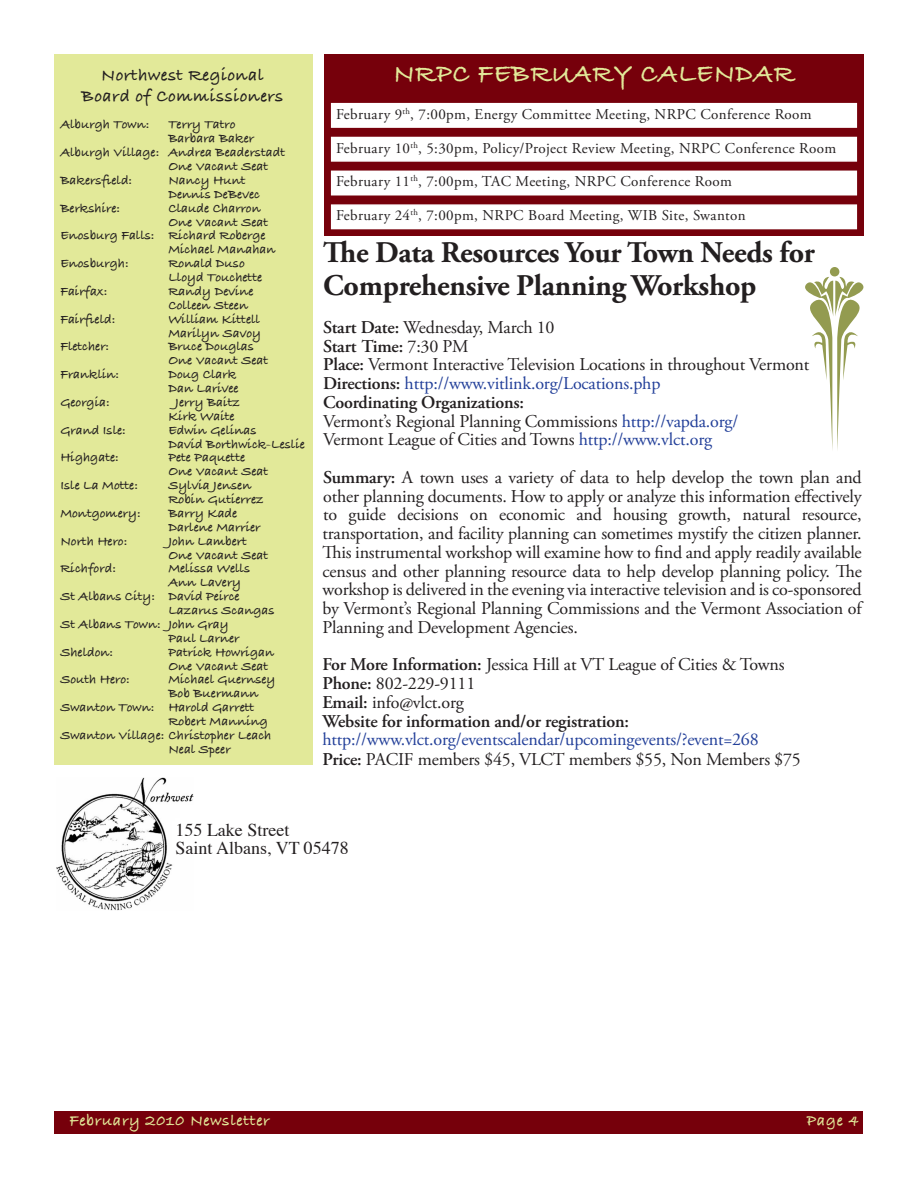
<style>
.page{position:relative;width:918px;height:1188px;background:#fff}
.page>*{position:absolute;margin:0;border:0;box-sizing:border-box;transform-origin:0 0}
.Body{font:700 30px/33px "Adobe Garamond Pro";letter-spacing:-.01em;color:#231f20}
.Title_Outline{font:27px "Bradley Hand ITCTT Bold";letter-spacing:.025em;color:#e2e999}
.Body-2{font:18px/18.8px "Adobe Garamond Pro";letter-spacing:-.01em;color:#231f20;text-align:justify}
.Body-3{font:18px "Adobe Garamond Pro";letter-spacing:-.01em;color:#223f99}
.Body-4{font:600 18px "Adobe Garamond Pro";letter-spacing:-.01em;color:#231f20}
.Title_Outline-2{font:18px/20.7px "Bradley Hand ITCTT Bold";letter-spacing:.025em;color:#231f20;text-align:center}
.t1{font:18px "Times";color:#231f20}
.Title_Outline-3{font:16.5px "Bradley Hand ITCTT Bold";letter-spacing:.04em;color:#e2e999}
.Body-5{font:15px "Adobe Garamond Pro";letter-spacing:.025em;color:#231f20}
.t2{font:13.5px "Bradley Hand ITCTT Bold";color:#231f20}
.s1{font-weight:600}
.s2{font-weight:400}
.s3{font-weight:600;color:#231f20}
.s4{color:#223f99}
</style>
<div class="page">
<div style="left:54px;top:1111px;width:809px;height:22px;background:#76000b"></div>
<div style="left:324px;top:54px;width:540px;height:182px;background:#76000b"></div>
<div style="left:331px;top:103px;width:526px;height:25px;background:#fff;border:2px solid #fff"></div>
<div style="left:54px;top:54px;width:259px;height:711px;background:#e2e999"></div>
<img style="left:56px;top:778px;width:138px;height:132px">
<div style="left:331px;top:137px;width:526px;height:25px;background:#fff;border:2px solid #fff"></div>
<div style="left:331px;top:171px;width:526px;height:24px;background:#fff"></div>
<div style="left:331px;top:204px;width:526px;height:25px;background:#fff;border:2px solid #fff"></div>
<div style="left:830px;top:267px;width:9px;height:9px;background:#939b50;border-radius:50%"></div>
<svg style="left:806px;top:277px;width:58px;height:173px"></svg>
<p class="Title_Outline-2" style="left:82px;top:64px;width:203px">Northwest Regional<br>Board of Commissioners</p>
<p class="t2" style="left:60px;top:114px;width:90px">Alburgh Town:</p>
<p class="t2" style="left:168px;top:114px;width:69px">Terry Tatro</p>
<p class="t2" style="left:168px;top:128px;width:87px">Barbara Baker</p>
<p class="t2" style="left:60px;top:142px;width:226px">Alburgh Village: Andrea Beaderstadt</p>
<p class="t2" style="left:168px;top:156px;width:101px">One Vacant Seat</p>
<p class="t2" style="left:60px;top:170px;width:73px">Bakersfield:</p>
<p class="t2" style="left:168px;top:170px;width:79px">Nancy Hunt</p>
<p class="t2" style="left:168px;top:184px;width:93px">Dennis DeBevec</p>
<p class="t2" style="left:60px;top:198px;width:61px">Berkshire:</p>
<p class="t2" style="left:168px;top:198px;width:94px">Claude Charron</p>
<p class="t2" style="left:168px;top:212px;width:101px">One Vacant Seat</p>
<p class="t2" style="left:60px;top:225px;width:207px">Enosburg Falls: Richard Roberge</p>
<p class="t2" style="left:168px;top:239px;width:109px">Michael Manahan</p>
<p class="t2" style="left:60px;top:253px;width:70px">Enosburgh:</p>
<p class="t2" style="left:168px;top:253px;width:78px">Ronald Duso</p>
<p class="t2" style="left:168px;top:267px;width:95px">Lloyd Touchette</p>
<p class="t2" style="left:60px;top:281px;width:48px">Fairfax:</p>
<p class="t2" style="left:168px;top:281px;width:87px">Randy Devine</p>
<p class="t2" style="left:168px;top:295px;width:81px">Colleen Steen</p>
<p class="t2" style="left:60px;top:309px;width:56px">Fairfield:</p>
<p class="t2" style="left:168px;top:309px;width:93px">William Kittell</p>
<p class="t2" style="left:168px;top:323px;width:94px">Marilyn Savoy</p>
<p class="t2" style="left:60px;top:336px;width:50px">Fletcher:</p>
<p class="t2" style="left:168px;top:336px;width:87px">Bruce Douglas</p>
<p class="t2" style="left:168px;top:350px;width:101px">One Vacant Seat</p>
<p class="t2" style="left:60px;top:364px;width:60px">Franklin:</p>
<p class="t2" style="left:168px;top:364px;width:69px">Doug Clark</p>
<p class="t2" style="left:168px;top:378px;width:72px">Dan Larivee</p>
<p class="t2" style="left:60px;top:392px;width:51px">Georgia:</p>
<p class="t2" style="left:175px;top:392px;width:66px">Jerry Baitz</p>
<p class="t2" style="left:168px;top:406px;width:68px">Kirk Waite</p>
<p class="t2" style="left:60px;top:420px;width:67px">Grand Isle:</p>
<p class="t2" style="left:168px;top:420px;width:90px">Edwin Gelinas</p>
<p class="t2" style="left:168px;top:434px;width:138px">David Borthwick-Leslie</p>
<p class="t2" style="left:60px;top:447px;width:60px">Highgate:</p>
<p class="t2" style="left:168px;top:447px;width:78px">Pete Paquette</p>
<p class="t2" style="left:168px;top:461px;width:101px">One Vacant Seat</p>
<p class="t2" style="left:60px;top:475px;width:79px">Isle La Motte:</p>
<p class="t2" style="left:168px;top:475px;width:85px">Sylvia Jensen</p>
<p class="t2" style="left:168px;top:489px;width:97px">Robin Gutierrez</p>
<p class="t2" style="left:60px;top:503px;width:82px">Montgomery:</p>
<p class="t2" style="left:168px;top:503px;width:71px">Barry Kade</p>
<p class="t2" style="left:168px;top:517px;width:94px">Darlene Marrier</p>
<p class="t2" style="left:60px;top:531px;width:68px">North Hero:</p>
<p class="t2" style="left:168px;top:531px;width:80px">John Lambert</p>
<p class="t2" style="left:168px;top:545px;width:101px">One Vacant Seat</p>
<p class="t2" style="left:60px;top:558px;width:57px">Richford:</p>
<p class="t2" style="left:168px;top:558px;width:83px">Melissa Wells</p>
<p class="t2" style="left:168px;top:572px;width:74px">Ann Lavery</p>
<p class="t2" style="left:60px;top:586px;width:181px">St Albans City: David Peirce</p>
<p class="t2" style="left:168px;top:600px;width:108px">Lazarus Scangas</p>
<p class="t2" style="left:60px;top:614px;width:170px">St Albans Town: John Gray</p>
<p class="t2" style="left:168px;top:628px;width:73px">Paul Larner</p>
<p class="t2" style="left:60px;top:642px;width:54px">Sheldon:</p>
<p class="t2" style="left:168px;top:642px;width:107px">Patrick Howrigan</p>
<p class="t2" style="left:168px;top:656px;width:101px">One Vacant Seat</p>
<p class="t2" style="left:60px;top:669px;width:71px">South Hero:</p>
<p class="t2" style="left:168px;top:669px;width:109px">Michael Guernsey</p>
<p class="t2" style="left:168px;top:683px;width:92px">Bob Buermann</p>
<p class="t2" style="left:60px;top:697px;width:195px">Swanton Town: Harold Garrett</p>
<p class="t2" style="left:168px;top:711px;width:101px">Robert Manning</p>
<p class="t2" style="left:60px;top:725px;width:213px">Swanton Village: Christopher Leach</p>
<p class="t2" style="left:168px;top:739px;width:64px">Neal Speer</p>
<p class="Title_Outline" style="left:394px;top:53px;width:402px">NRPC FEBRUARY CALENDAR</p>
<p class="Body-5" style="left:336px;top:105px;width:477px">February 9<sup>th</sup>, 7:00pm, Energy Committee Meeting, NRPC Conference Room</p>
<p class="Body-5" style="left:336px;top:139px;width:502px">February 10<sup>th</sup>, 5:30pm, Policy/Project Review Meeting, NRPC Conference Room</p>
<p class="Body-5" style="left:336px;top:173px;width:397px">February 11<sup>th</sup>, 7:00pm, TAC Meeting, NRPC Conference Room</p>
<p class="Body-5" style="left:336px;top:206px;width:411px">February 24<sup>th</sup>, 7:00pm, NRPC Board Meeting, WIB Site, Swanton</p>
<p class="Body" style="left:323px;top:236px;width:493px">The Data Resources Your Town Needs for<br>Comprehensive Planning Workshop</p>
<p class="Body-2" style="left:323px;top:319px;width:233px"><span class="s1">Start Date:</span> Wednesday, March 10</p>
<p class="Body-4" style="left:323px;top:336px;width:147px">Start Time: <span class="s2">7:30 PM</span></p>
<p class="Body-2" style="left:323px;top:356px;width:488px"><span class="s1">Place:</span> Vermont Interactive Television Locations in throughout Vermont</p>
<p class="Body-3" style="left:323px;top:373px;width:339px"><span class="s3">Directions:</span> http://www.vitlink.org/Locations.php</p>
<p class="Body-4" style="left:323px;top:392px;width:202px">Coordinating Organizations:</p>
<p class="Body-2" style="left:323px;top:412px;width:417px">Vermont’s Regional Planning Commissions <span class="s4">http://vapda.org/</span></p>
<p class="Body-2" style="left:323px;top:431px;width:390px">Vermont League of Cities and Towns <span class="s4">http://www.vlct.org</span></p>
<p class="Body-2" style="left:322px;top:469px;width:541px"><span class="s1">Summary:</span> A town uses a variety of data to help develop the town plan and other planning documents. How to apply or analyze this information effectively to guide decisions on economic and housing growth, natural resource, transportation, and facility planning can sometimes mystify the citizen planner.<br>This instrumental workshop will examine how to find and apply readily available census and other planning resource data to help develop planning policy. The workshop is delivered in the evening via interactive television and is co-sponsored by Vermont’s Regional Planning Commissions and the Vermont Association of Planning and Development Agencies.</p>
<p class="Body-2" style="left:322px;top:656px;width:464px"><span class="s1">For More Information:</span> Jessica Hill at VT League of Cities &amp; Towns</p>
<p class="Body-2" style="left:322px;top:675px;width:154px"><span class="s1">Phone:</span> 802-229-9111</p>
<p class="Body-2" style="left:322px;top:694px;width:143px"><span class="s1">Email:</span> info@vlct.org</p>
<p class="Body-4" style="left:322px;top:711px;width:308px">Website for information and/or registration:</p>
<p class="Body-3" style="left:322px;top:729px;width:438px">http://www.vlct.org/eventscalendar/upcomingevents/?event=268</p>
<p class="Body-2" style="left:322px;top:751px;width:480px"><span class="s1">Price:</span> PACIF members $45, VLCT members $55, Non Members $75</p>
<p class="t1" style="left:176px;top:813px;width:115px">155 Lake Street</p>
<p class="t1" style="left:176px;top:831px;width:175px">Saint Albans, VT 05478</p>
<p class="Title_Outline-3" style="left:69px;top:1108px;width:202px">February 2010 Newsletter</p>
<p class="Title_Outline-3" style="left:807px;top:1108px;width:53px">Page 4</p>
</div>
